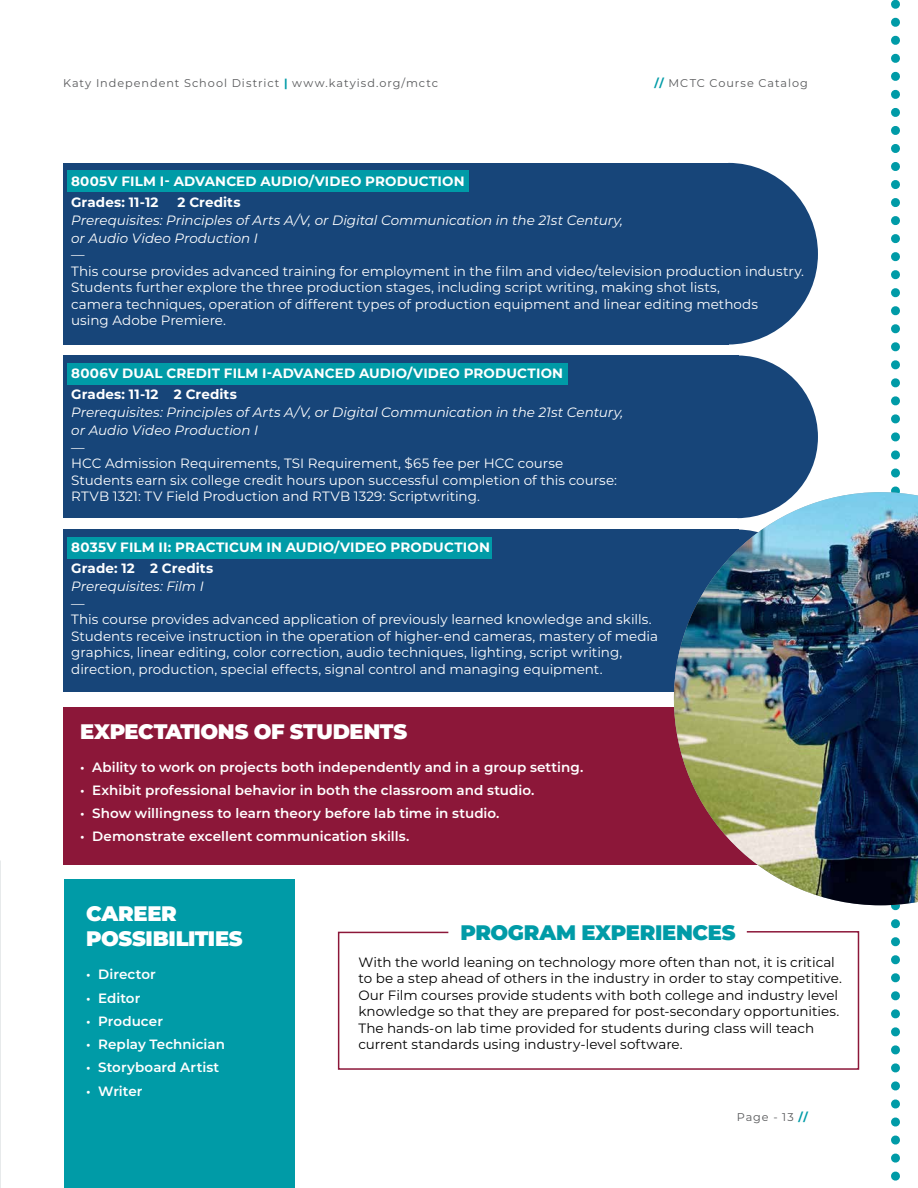
<style>
.page{position:relative;width:918px;height:1188px;background:#fff}
.page>*{position:absolute;margin:0;border:0;box-sizing:border-box;transform-origin:0 0}
.t1{font:900 21px/25.2px "Montserrat";letter-spacing:-.02em;color:#fff}
.t2{font:900 21px "Montserrat";letter-spacing:-.015em;color:#009ba7}
.t3{font:13.5px/16.5px "Montserrat";color:#fff}
.t4{font:13.5px/16.5px "Montserrat";color:#000}
.t5{font:600 13.5px "Montserrat";letter-spacing:.005em;color:#fff}
.t6{font:italic 13.5px/18px "Montserrat";letter-spacing:-.005em;color:#fff}
.t7{font:700 13.5px/21px "Montserrat";letter-spacing:.01em;color:#fff}
.t8{font:11.25px "Montserrat";letter-spacing:.085em;color:#58595b}
.s1{font-weight:700;color:#009ba7}
</style>
<div class="page">
<svg style="left:891px;top:0;width:9px;height:1181px"></svg>
<img style="left:0;top:861px;width:1px;height:327px">
<div style="left:63px;top:163px;width:666px;height:182px;background:#174579"></div>
<svg style="left:729px;top:163px;width:89px;height:182px"></svg>
<div style="left:68px;top:170px;width:401px;height:22px;background:#009ba7"></div>
<div style="left:63px;top:356px;width:676px;height:162px;background:#174579"></div>
<svg style="left:739px;top:356px;width:79px;height:136px"></svg>
<div style="left:68px;top:363px;width:500px;height:21px;background:#009ba7"></div>
<div style="left:63px;top:530px;width:676px;height:162px;background:#174579"></div>
<div style="left:68px;top:537px;width:424px;height:22px;background:#009ba7"></div>
<svg style="left:337px;top:931px;width:523px;height:139px"></svg>
<div style="left:63px;top:707px;width:855px;height:157px;background:#8c1739"></div>
<div style="left:64px;top:879px;width:231px;height:309px;background:#009ba7"></div>
<img style="left:674px;top:492px;width:244px;height:413px">
<p class="t8" style="left:63px;top:75px;width:376px">Katy Independent School District <span class="s1">|</span> www.katyisd.org/mctc</p>
<p class="t8" style="left:655px;top:75px;width:155px"><span class="s1">//</span> MCTC Course Catalog</p>
<p class="t7" style="left:71px;top:170px;width:395px">8005V FILM I- ADVANCED AUDIO/VIDEO PRODUCTION<br>Grades: 11-12</p>
<p class="t7" style="left:178px;top:191px;width:65px">2 Credits</p>
<p class="t6" style="left:71px;top:210px;width:554px">Prerequisites: Principles of Arts A/V, or Digital Communication in the 21st Century, or Audio Video Production I</p>
<p class="t3" style="left:71px;top:246px;width:734px">―<br>This course provides advanced training for employment in the film and video/television production industry.<br>Students further explore the three production stages, including script writing, making shot lists,<br>camera techniques, operation of different types of production equipment and linear editing methods<br>using Adobe Premiere.</p>
<p class="t7" style="left:71px;top:362px;width:493px">8006V DUAL CREDIT FILM I-ADVANCED AUDIO/VIDEO PRODUCTION<br>Grades: 11-12 2 Credits</p>
<p class="t6" style="left:71px;top:403px;width:554px">Prerequisites: Principles of Arts A/V, or Digital Communication in the 21st Century, or Audio Video Production I</p>
<p class="t3" style="left:71px;top:438px;width:547px">―<br>HCC Admission Requirements, TSI Requirement, $65 fee per HCC course Students earn six college credit hours upon successful completion of this course:<br>RTVB 1321: TV Field Production and RTVB 1329: Scriptwriting.</p>
<p class="t7" style="left:71px;top:536px;width:420px">8035V FILM II: PRACTICUM IN AUDIO/VIDEO PRODUCTION<br>Grade: 12 2 Credits</p>
<p class="t6" style="left:71px;top:577px;width:134px">Prerequisites: Film I</p>
<p class="t3" style="left:71px;top:594px;width:588px">―<br>This course provides advanced application of previously learned knowledge and skills.<br>Students receive instruction in the operation of higher-end cameras, mastery of media graphics, linear editing, color correction, audio techniques, lighting, script writing, direction, production, special effects, signal control and managing equipment.</p>
<h1 class="t1" style="left:80px;top:717px;width:328px">EXPECTATIONS OF STUDENTS</h1>
<p class="t5" style="left:80px;top:757px;width:505px">• Ability to work on projects both independently and in a group setting.</p>
<p class="t5" style="left:80px;top:781px;width:456px">• Exhibit professional behavior in both the classroom and studio.</p>
<p class="t5" style="left:80px;top:804px;width:421px">• Show willingness to learn theory before lab time in studio.</p>
<p class="t5" style="left:80px;top:827px;width:331px">• Demonstrate excellent communication skills.</p>
<h1 class="t1" style="left:86px;top:900px;width:158px">CAREER<br>POSSIBILITIES</h1>
<p class="t5" style="left:86px;top:965px;width:71px">• Director</p>
<p class="t5" style="left:86px;top:988px;width:56px">• Editor</p>
<p class="t5" style="left:86px;top:1011px;width:78px">• Producer</p>
<p class="t5" style="left:86px;top:1035px;width:140px">• Replay Technician</p>
<p class="t5" style="left:86px;top:1058px;width:135px">• Storyboard Artist</p>
<p class="t5" style="left:86px;top:1081px;width:58px">• Writer</p>
<h1 class="t2" style="left:461px;top:916px;width:276px">PROGRAM EXPERIENCES</h1>
<p class="t4" style="left:358px;top:953px;width:485px">With the world leaning on technology more often than not, it is critical to be a step ahead of others in the industry in order to stay competitive.<br>Our Film courses provide students with both college and industry level knowledge so that they are prepared for post-secondary opportunities.<br>The hands-on lab time provided for students during class will teach current standards using industry-level software.</p>
<p class="t8" style="left:737px;top:1110px;width:73px">Page - 13 <span class="s1">//</span></p>
</div>
